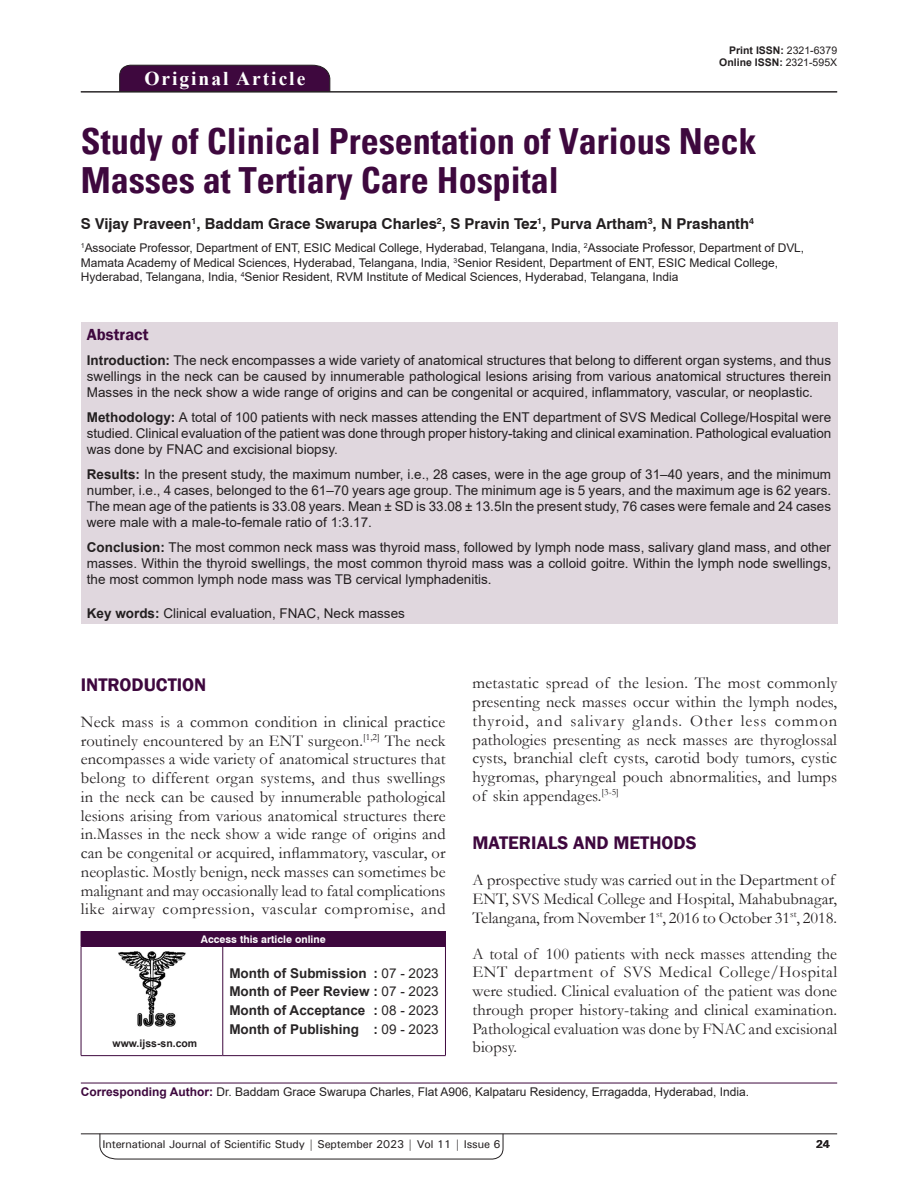
<style>
.page{position:relative;width:918px;height:1188px;background:#fff}
.page>*{position:absolute;margin:0;border:0;box-sizing:border-box;transform-origin:0 0}
.AT{font:700 condensed 36px/39px "Univers";color:#3e083e}
.AH{font:700 19.5px "Times New Roman";letter-spacing:.1em;color:#fff}
.t1{font:600 18.75px "Franklin Gothic";color:#3e083e}
.TX{font:16.5px/18.8px "Garamond";color:#231f20;text-align:justify}
.ABSH{font:600 16.5px "Franklin Gothic";color:#3e083e}
.AU{font:700 15px "Swiss 721 BT";color:#231f20}
.ABS{font:13.5px/16.2px "Arial";color:#231f20;text-align:justify}
.HIS{font:700 13.5px/18.8px "Arial";color:#282526;text-align:justify}
.KWD{font:13.5px "Arial";color:#231f20}
.AFF{font:12px/14.4px "Arial";color:#231f20}
.ADD{font:12px "Arial";color:#231f20}
.t2{font:500 11.25px "Univers";letter-spacing:-.01em;color:#231f20}
.t3{font:700 11.25px "Univers";color:#231f20}
.DOI{font:700 10.5px "Arial";color:#231f20}
.AAO{font:700 10.5px "Swiss 721 BT";color:#fff}
.Web{font:700 10.5px "Arial";color:#231f20}
.s1{font-weight:400}
.s2{font-weight:700}
.s3{font-weight:700;color:#3e083e}
</style>
<div class="page">
<hr style="left:81px;top:1134px;width:756px;height:1px;background:#231f20">
<svg style="left:100px;top:1133px;width:403px;height:26px"></svg>
<div style="left:119px;top:65px;width:211px;height:26px;background:#3e083e"></div>
<hr style="left:81px;top:91px;width:756px;height:1px;background:#231f20">
<div style="left:81px;top:322px;width:756px;height:302px;background:#e0d7de"></div>
<hr style="left:81px;top:1083px;width:756px;height:1px;background:#3e083e">
<div style="left:81px;top:931px;width:364px;height:15px;background:#3e083e"></div>
<svg style="left:445px;top:931px;width:1px;height:15px"></svg>
<hr style="left:81px;top:946px;width:142px;height:1px;background:#3e083e">
<hr style="left:81px;top:947px;width:1px;height:108px;background:#3e083e">
<hr style="left:223px;top:946px;width:223px;height:1px;background:#3e083e">
<hr style="left:223px;top:947px;width:1px;height:108px;background:#3e083e">
<hr style="left:445px;top:947px;width:1px;height:108px;background:#3e083e">
<hr style="left:223px;top:1055px;width:223px;height:1px;background:#3e083e">
<hr style="left:81px;top:1055px;width:142px;height:1px;background:#3e083e">
<img style="left:118px;top:951px;width:68px;height:76px">
<p class="AH" style="left:144px;top:64px;width:162px">Original Article</p>
<p class="DOI" style="left:729px;top:42px;width:109px">Print ISSN: <span class="s1">2321-6379</span></p>
<p class="DOI" style="left:719px;top:55px;width:119px">Online ISSN: <span class="s1">2321-595X</span></p>
<p class="AT" style="left:81px;top:122px;width:678px">Study of Clinical Presentation of Various Neck<br>Masses at Tertiary Care Hospital</p>
<p class="AU" style="left:81px;top:215px;width:675px">S Vijay Praveen<sup>1</sup>, Baddam Grace Swarupa Charles<sup>2</sup>, S Pravin Tez<sup>1</sup>, Purva Artham<sup>3</sup>, N Prashanth<sup>4</sup></p>
<p class="AFF" style="left:81px;top:241px;width:725px"><sup>1</sup>Associate Professor, Department of ENT, ESIC Medical College, Hyderabad, Telangana, India, <sup>2</sup>Associate Professor, Department of DVL,<br>Mamata Academy of Medical Sciences, Hyderabad, Telangana, India, <sup>3</sup>Senior Resident, Department of ENT, ESIC Medical College,<br>Hyderabad, Telangana, India, <sup>4</sup>Senior Resident, RVM Institute of Medical Sciences, Hyderabad, Telangana, India</p>
<p class="ABSH" style="left:87px;top:324px;width:63px">Abstract</p>
<p class="ABS" style="left:87px;top:352px;width:746px"><span class="s2">Introduction:</span> The neck encompasses a wide variety of anatomical structures that belong to different organ systems, and thus swellings in the neck can be caused by innumerable pathological lesions arising from various anatomical structures therein Masses in the neck show a wide range of origins and can be congenital or acquired, inflammatory, vascular, or neoplastic.</p>
<p class="ABS" style="left:87px;top:409px;width:746px"><span class="s2">Methodology:</span> A total of 100 patients with neck masses attending the ENT department of SVS Medical College/Hospital were studied. Clinical evaluation of the patient was done through proper history-taking and clinical examination. Pathological evaluation was done by FNAC and excisional biopsy.</p>
<p class="ABS" style="left:87px;top:466px;width:746px"><span class="s2">Results:</span> In the present study, the maximum number, i.e., 28 cases, were in the age group of 31–40 years, and the minimum number, i.e., 4 cases, belonged to the 61–70 years age group. The minimum age is 5 years, and the maximum age is 62 years.<br>The mean age of the patients is 33.08 years. Mean ± SD is 33.08 ± 13.5In the present study, 76 cases were female and 24 cases were male with a male-to-female ratio of 1:3.17.</p>
<p class="ABS" style="left:87px;top:539px;width:746px"><span class="s2">Conclusion:</span> The most common neck mass was thyroid mass, followed by lymph node mass, salivary gland mass, and other masses. Within the thyroid swellings, the most common thyroid mass was a colloid goitre. Within the lymph node swellings, the most common lymph node mass was TB cervical lymphadenitis.</p>
<p class="KWD" style="left:87px;top:604px;width:320px"><span class="s2">Key words:</span> Clinical evaluation, FNAC, Neck masses</p>
<h1 class="t1" style="left:81px;top:673px;width:127px">INTRODUCTION</h1>
<p class="TX" style="left:81px;top:712px;width:366px">Neck mass is a common condition in clinical practice routinely encountered by an ENT surgeon.<sup>[1,2]</sup> The neck encompasses a wide variety of anatomical structures that belong to different organ systems, and thus swellings in the neck can be caused by innumerable pathological lesions arising from various anatomical structures there in.Masses in the neck show a wide range of origins and can be congenital or acquired, inflammatory, vascular, or neoplastic. Mostly benign, neck masses can sometimes be malignant and may occasionally lead to fatal complications like airway compression, vascular compromise, and</p>
<p class="AAO" style="left:201px;top:933px;width:126px">Access this article online</p>
<p class="Web" style="left:113px;top:1036px;width:86px">www.ijss-sn.com</p>
<p class="HIS" style="left:229px;top:964px;width:211px">Month of Submission : <span class="s1">07 - 2023<br></span>Month of Peer Review : <span class="s1">07 - 2023<br></span>Month of Acceptance : <span class="s1">08 - 2023<br></span>Month of Publishing : <span class="s1">09 - 2023</span></p>
<p class="TX" style="left:473px;top:673px;width:366px">metastatic spread of the lesion. The most commonly presenting neck masses occur within the lymph nodes, thyroid, and salivary glands. Other less common pathologies presenting as neck masses are thyroglossal cysts, branchial cleft cysts, carotid body tumors, cystic hygromas, pharyngeal pouch abnormalities, and lumps of skin appendages.<sup>[3-5]</sup></p>
<h1 class="t1" style="left:473px;top:831px;width:226px">MATERIALS AND METHODS</h1>
<p class="TX" style="left:473px;top:870px;width:366px;text-align:left">A prospective study was carried out in the Department of<br>ENT, SVS Medical College and Hospital, Mahabubnagar,<br>Telangana, from November 1<sup>st</sup>, 2016 to October 31<sup>st</sup>, 2018.</p>
<p class="TX" style="left:473px;top:944px;width:366px">A total of 100 patients with neck masses attending the ENT department of SVS Medical College/Hospital were studied. Clinical evaluation of the patient was done through proper history-taking and clinical examination.<br>Pathological evaluation was done by FNAC and excisional biopsy.</p>
<p class="ADD" style="left:81px;top:1084px;width:670px"><span class="s3">Corresponding Author:</span> Dr. Baddam Grace Swarupa Charles, Flat A906, Kalpataru Residency, Erragadda, Hyderabad, India.</p>
<p class="t2" style="left:102px;top:1137px;width:400px">International Journal of Scientific Study | September 2023 | Vol 11 | Issue 6</p>
<p class="t3" style="left:816px;top:1137px;width:16px">24</p>
</div>
